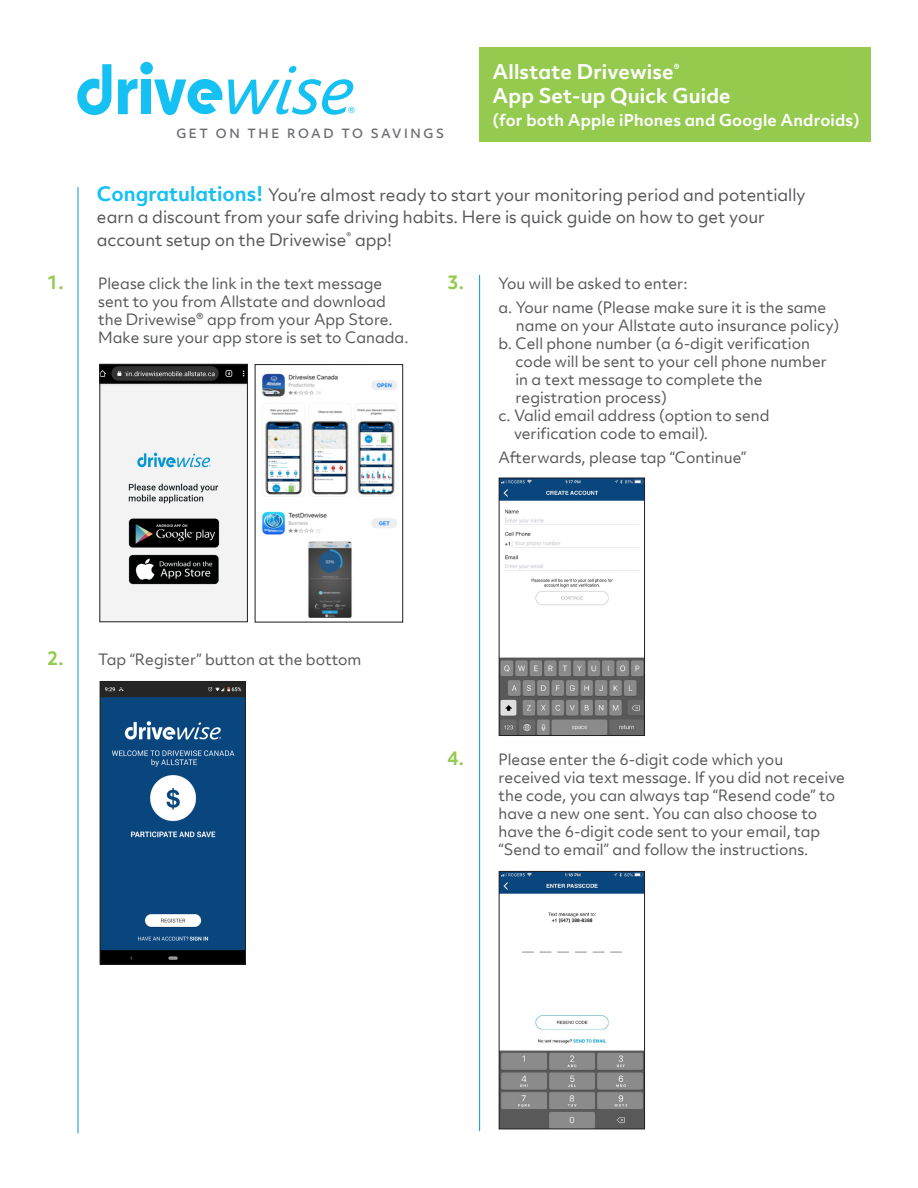
<style>
.page{position:relative;width:918px;height:1188px;background:#fff}
.page>*{position:absolute;margin:0;border:0;box-sizing:border-box;transform-origin:0 0}
.t1{font:700 19.5px/24px "Allstate Objektiv";letter-spacing:.01em;color:#fff}
.t2{font:16.5px/22.5px "Allstate Objektiv";color:#57585a}
.t3{font:700 15.75px "Allstate Objektiv";letter-spacing:.01em;color:#fff}
.t4{font:15px/18px "Allstate Objektiv";color:#57585a}
.t5{font:500 12.3px "Allstate Objektiv";letter-spacing:.21em;color:#6d6e71}
.s1{font-weight:700;font-size:19.5px;color:#15c0f2}
.s2{font-weight:700;font-size:18px;color:#94ca4e}
</style>
<div class="page">
<div style="left:480px;top:47px;width:391px;height:95px;background:#94ca4e"></div>
<hr style="left:78px;top:187px;width:1px;height:946px;background:#0696d7">
<hr style="left:479px;top:275px;width:1px;height:856px;background:#0696d7">
<svg style="left:77px;top:64px;width:34px;height:51px"></svg>
<svg style="left:118px;top:79px;width:20px;height:35px"></svg>
<div style="left:142px;top:79px;width:9px;height:35px;background:#15c0f2"></div>
<div style="left:140px;top:62px;width:13px;height:12px;background:#15c0f2;border-radius:50%"></div>
<svg style="left:154px;top:66px;width:201px;height:49px"></svg>
<img style="left:102px;top:366px;width:144px;height:254px">
<div style="left:100px;top:364px;width:148px;height:258px;border:1px solid #231f20"></div>
<img style="left:261px;top:373px;width:136px;height:245px">
<div style="left:255px;top:364px;width:148px;height:258px;border:1px solid #231f20"></div>
<img style="left:102px;top:683px;width:142px;height:279px">
<div style="left:100px;top:681px;width:146px;height:283px;border:1px solid #231f20"></div>
<img style="left:501px;top:480px;width:142px;height:254px">
<div style="left:499px;top:478px;width:146px;height:258px;border:1px solid #231f20"></div>
<img style="left:501px;top:873px;width:142px;height:254px">
<div style="left:499px;top:871px;width:146px;height:258px;border:1px solid #231f20"></div>
<p class="t5" style="left:176px;top:125px;width:269px">GET ON THE ROAD TO SAVINGS</p>
<p class="t1" style="left:492px;top:59px;width:240px">Allstate Drivewise<sup>®<br></sup>App Set-up Quick Guide</p>
<p class="t3" style="left:492px;top:109px;width:369px">(for both Apple iPhones and Google Androids)</p>
<p class="t2" style="left:97px;top:183px;width:710px"><span class="s1">Congratulations!</span> You’re almost ready to start your monitoring period and potentially earn a discount from your safe driving habits. Here is quick guide on how to get your account setup on the Drivewise<sup>®</sup> app!</p>
<p class="t4" style="left:98px;top:275px;width:312px;text-indent:-51px"><span class="s2">1.</span> Please click the link in the text message sent to you from Allstate and download the Drivewise® app from your App Store.<br>Make sure your app store is set to Canada.</p>
<p class="t4" style="left:448px;top:275px;width:242px"><span class="s2">3.</span> You will be asked to enter:</p>
<p class="t4" style="left:516px;top:298px;width:325px;text-indent:-17px">a. Your name (Please make sure it is the same name on your Allstate auto insurance policy)</p>
<p class="t4" style="left:516px;top:334px;width:313px;text-indent:-17px">b. Cell phone number (a 6-digit verification code will be sent to your cell phone number in a text message to complete the registration process)</p>
<p class="t4" style="left:514px;top:406px;width:257px;text-indent:-16px">c. Valid email address (option to send verification code to email).</p>
<p class="t4" style="left:499px;top:449px;width:249px">Afterwards, please tap “Continue”</p>
<p class="t4" style="left:47px;top:650px;width:316px"><span class="s2">2.</span> Tap “Register” button at the bottom</p>
<p class="t4" style="left:499px;top:750px;width:348px;text-indent:-51px"><span class="s2">4.</span> Please enter the 6-digit code which you received via text message. If you did not receive the code, you can always tap “Resend code” to have a new one sent. You can also choose to have the 6-digit code sent to your email, tap “Send to email” and follow the instructions.</p>
</div>
